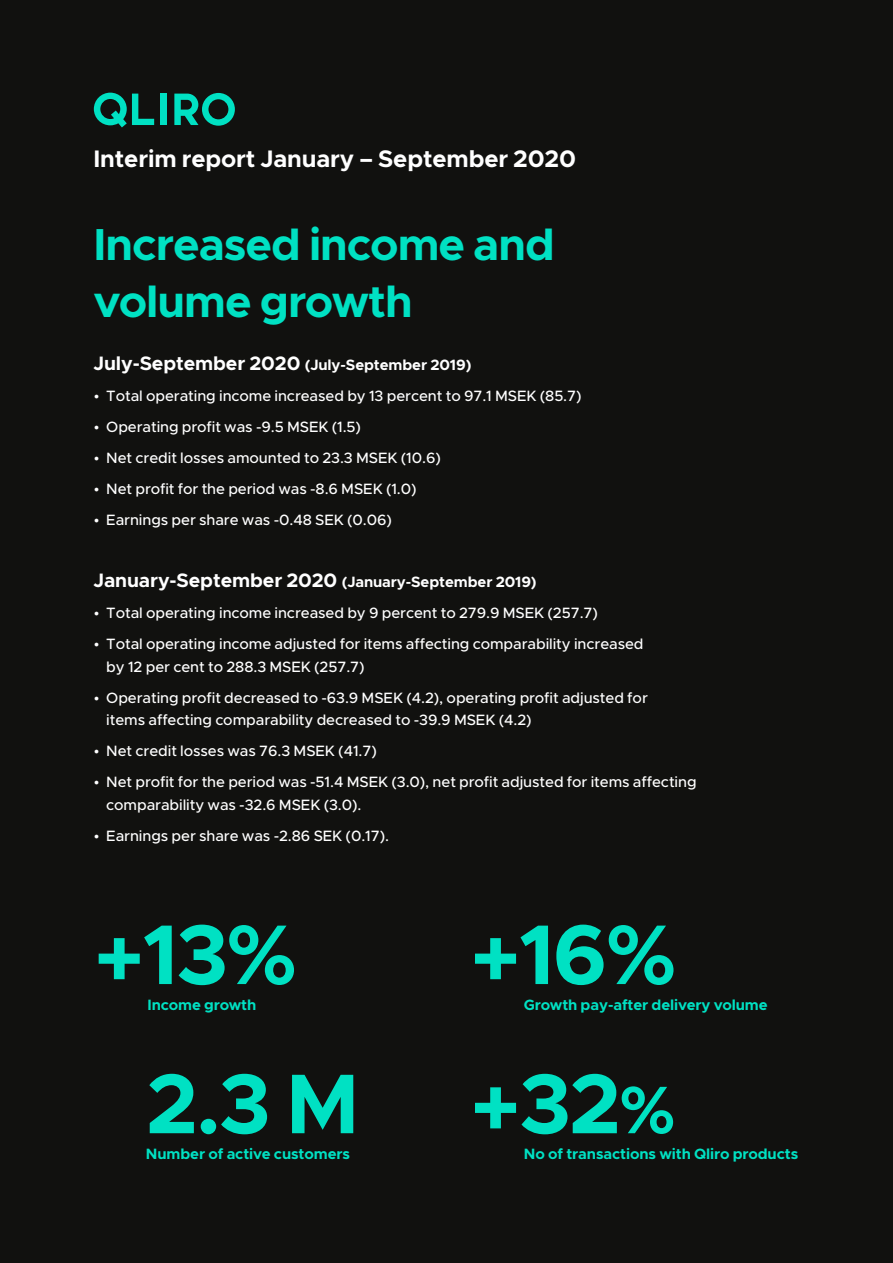
<style>
.page{position:relative;width:893px;height:1263px;background:#11110f}
.page>*{position:absolute;margin:0;border:0;box-sizing:border-box;transform-origin:0 0}
.t1{font:700 85.05px "Metropolis";color:#00e1c3}
.t2{font:700 67.5px "Metropolis";color:#00e1c3}
.t3{font:700 45px/56.7px "Metropolis";letter-spacing:-.02em;color:#00e1c3}
.t4{font:700 24px "Metropolis";letter-spacing:-.005em;color:#fff}
.t5{font:500 15px/22.5px "Metropolis";letter-spacing:-.005em;color:#fff}
.t6{font:700 15px "Metropolis";letter-spacing:-.005em;color:#00e1c3}
.t7{font:700 15px "Metropolis";letter-spacing:-.005em;color:#fff}
.s1{font-size:19.5px}
</style>
<div class="page">
<svg style="left:94px;top:93px;width:60px;height:34px"></svg>
<div style="left:160px;top:94px;width:7px;height:31px;background:#00e1c3"></div>
<svg style="left:174px;top:93px;width:61px;height:33px"></svg>
<h3 class="t4" style="left:94px;top:144px;width:484px">Interim report January – September 2020</h3>
<h3 class="t3" style="left:94px;top:216px;width:463px">Increased income and volume growth</h3>
<p class="t7" style="left:94px;top:355px;width:379px"><span class="s1">July-September 2020</span> (July-September 2019)</p>
<p class="t5" style="left:94px;top:385px;width:490px">• Total operating income increased by 13 percent to 97.1 MSEK (85.7)</p>
<p class="t5" style="left:94px;top:416px;width:269px">• Operating profit was -9.5 MSEK (1.5)</p>
<p class="t5" style="left:94px;top:447px;width:349px">• Net credit losses amounted to 23.3 MSEK (10.6)</p>
<p class="t5" style="left:94px;top:478px;width:325px">• Net profit for the period was -8.6 MSEK (1.0)</p>
<p class="t5" style="left:94px;top:509px;width:300px">• Earnings per share was -0.48 SEK (0.06)</p>
<p class="t7" style="left:94px;top:572px;width:445px"><span class="s1">January-September 2020</span> (January-September 2019)</p>
<p class="t5" style="left:94px;top:602px;width:506px">• Total operating income increased by 9 percent to 279.9 MSEK (257.7)</p>
<p class="t5" style="left:106px;top:633px;width:539px;text-indent:-13px">• Total operating income adjusted for items affecting comparability increased by 12 per cent to 288.3 MSEK (257.7)</p>
<p class="t5" style="left:106px;top:686px;width:543px;text-indent:-13px">• Operating profit decreased to -63.9 MSEK (4.2), operating profit adjusted for items affecting comparability decreased to -39.9 MSEK (4.2)</p>
<p class="t5" style="left:94px;top:740px;width:285px">• Net credit losses was 76.3 MSEK (41.7)</p>
<p class="t5" style="left:106px;top:771px;width:592px;text-indent:-13px">• Net profit for the period was -51.4 MSEK (3.0), net profit adjusted for items affecting comparability was -32.6 MSEK (3.0).</p>
<p class="t5" style="left:94px;top:824px;width:297px">• Earnings per share was -2.86 SEK (0.17).</p>
<h1 class="t1" style="left:94px;top:901px;width:205px">+13%</h1>
<p class="t6" style="left:148px;top:995px;width:110px">Income growth</p>
<h1 class="t1" style="left:146px;top:1050px;width:215px">2.3 M</h1>
<p class="t6" style="left:146px;top:1144px;width:206px">Number of active customers</p>
<h1 class="t1" style="left:470px;top:901px;width:208px">+16%</h1>
<p class="t6" style="left:524px;top:995px;width:245px">Growth pay-after delivery volume</p>
<h1 class="t1" style="left:470px;top:1050px;width:153px">+32</h1>
<p class="t6" style="left:524px;top:1144px;width:276px">No of transactions with Qliro products</p>
<h2 class="t2" style="left:619px;top:1067px;width:58px">%</h2>
</div>
